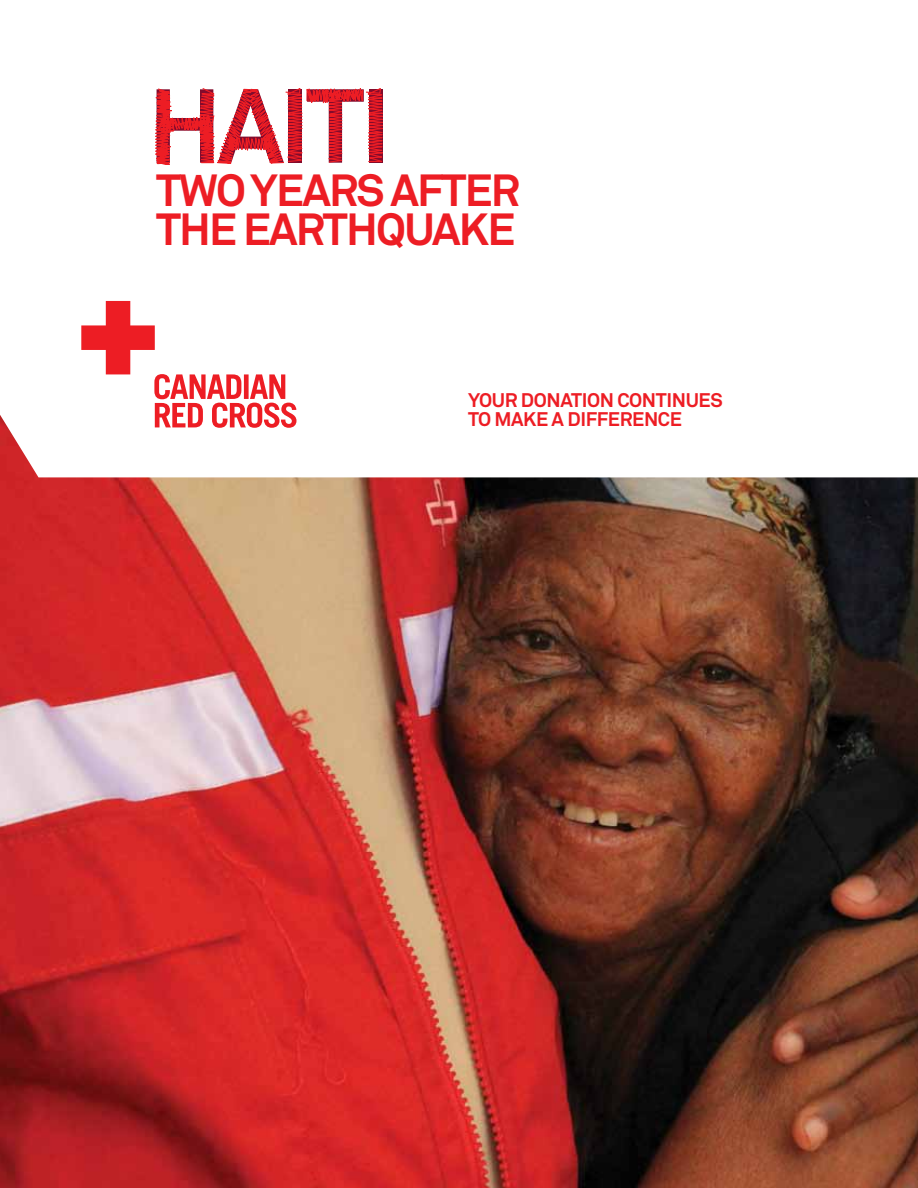
<style>
.page{position:relative;width:918px;height:1188px;background:#fff}
.page>*{position:absolute;margin:0;border:0;box-sizing:border-box;transform-origin:0 0}
.t1{font:700 103.5px "Akkurat Office";letter-spacing:-.04em;color:#830b2c}
.t2{font:700 44.55px/39.5px "Akkurat Office";letter-spacing:-.04em;color:#ed1d24}
.t3{font:700 19.5px/19.5px "Akkurat Office";letter-spacing:-.02em;color:#ed1d24}
</style>
<div class="page">
<img style="left:0;top:477px;width:918px;height:711px">
<svg style="left:81px;top:88px;width:302px;height:340px"></svg>
<h1 class="t1" style="left:148px;top:62px;width:245px">HAITI</h1>
<h2 class="t2" style="left:156px;top:171px;width:366px">TWO YEARS AFTER<br>TH E EARTH QUAKE</h2>
<p class="t3" style="left:468px;top:390px;width:256px">YOUR DONATION CONTINUES<br>TO MAKE A DIFFERENCE</p>
</div>
